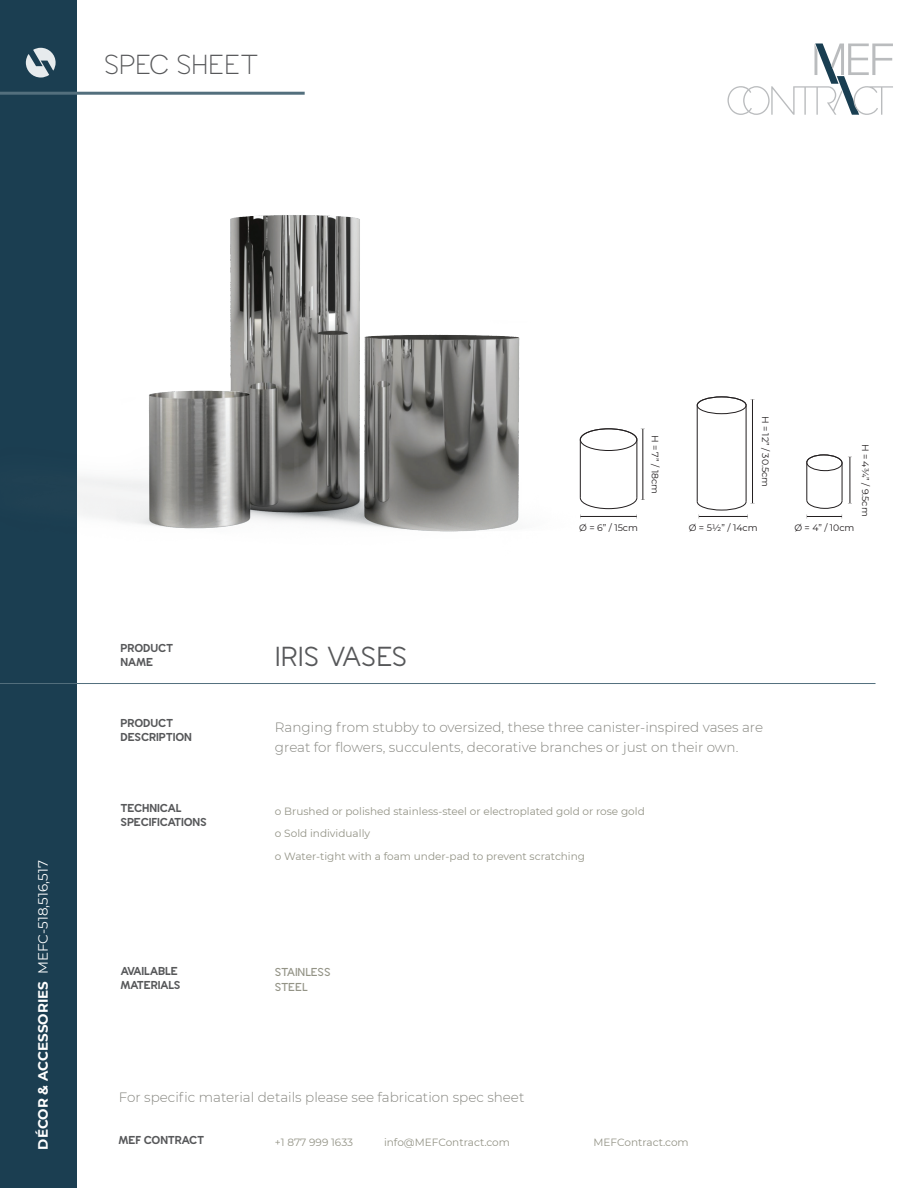
<style>
.page{position:relative;width:918px;height:1188px;background:#fff}
.page>*{position:absolute;margin:0;border:0;box-sizing:border-box;transform-origin:0 0}
.t1{font:300 28.65px "Wavehaus 42";letter-spacing:-.03em;color:#57585a}
.ProdName{font:28.65px "Wavehaus 66";letter-spacing:-.015em;color:#57585a}
.t2{font:300 13.5px/19.5px "Montserrat";color:#85857f}
.t3{font:700 13.5px "Montserrat";color:#fff}
.t4{font:700 12px/14.4px "Wavehaus 128";letter-spacing:-.015em;color:#57585a}
.t5{font:600 12px "Wavehaus 95";letter-spacing:-.02em;color:#939386}
.t6{font:10.5px "Montserrat";color:#939386}
.t7{font:9.3px "Montserrat";color:#231f20}
.s1{font-weight:400}
</style>
<div class="page">
<div style="left:0;top:0;width:77px;height:1188px;background:#1b3e51"></div>
<svg style="left:26px;top:48px;width:30px;height:30px"></svg>
<hr style="left:0;top:92px;width:305px;height:3px;background:#536f7d">
<hr style="left:0;top:683px;width:876px;height:1px;background:#536f7d">
<img style="left:77px;top:215px;width:514px;height:317px">
<hr style="left:806px;top:462px;width:1px;height:38px;background:#231f20">
<hr style="left:842px;top:463px;width:1px;height:38px;background:#231f20">
<div style="left:807px;top:455px;width:35px;height:16px;border:1px solid #231f20;border-radius:50%"></div>
<hr style="left:746px;top:405px;width:1px;height:97px;background:#231f20">
<hr style="left:697px;top:405px;width:1px;height:97px;background:#231f20">
<div style="left:697px;top:397px;width:49px;height:17px;border:1px solid #231f20;border-radius:50%"></div>
<div style="left:580px;top:429px;width:57px;height:22px;border:1px solid #231f20;border-radius:50%"></div>
<hr style="left:637px;top:440px;width:1px;height:58px;background:#231f20">
<hr style="left:580px;top:440px;width:1px;height:58px;background:#231f20">
<hr style="left:850px;top:457px;width:1px;height:46px;background:#231f20">
<svg style="left:806px;top:454px;width:46px;height:10px"></svg>
<hr style="left:752px;top:400px;width:1px;height:103px;background:#231f20">
<svg style="left:696px;top:396px;width:59px;height:10px"></svg>
<hr style="left:643px;top:429px;width:1px;height:71px;background:#231f20">
<svg style="left:580px;top:428px;width:65px;height:12px"></svg>
<svg style="left:580px;top:497px;width:65px;height:22px"></svg>
<svg style="left:696px;top:501px;width:59px;height:18px"></svg>
<svg style="left:806px;top:499px;width:46px;height:20px"></svg>
<svg style="left:727px;top:43px;width:166px;height:72px"></svg>
<h1 class="t1" style="left:104px;top:51px;width:156px">SPEC SHEET</h1>
<p class="t3" style="left:33px;top:1150px;width:291px;rotate:-90deg">DÉCOR &amp; ACCESSORIES <span class="s1">MEFC-518,516,517</span></p>
<p class="t7" style="left:662px;top:435px;width:61px;rotate:90deg">H = 7” / 18cm</p>
<p class="t7" style="left:772px;top:416px;width:73px;rotate:90deg">H = 12” / 30.5cm</p>
<p class="t7" style="left:872px;top:444px;width:74px;rotate:90deg">H = 4¾” / 9.5cm</p>
<p class="t7" style="left:579px;top:521px;width:60px">Ø = 6” / 15cm</p>
<p class="t7" style="left:689px;top:521px;width:71px">Ø = 5½” / 14cm</p>
<p class="t7" style="left:794px;top:521px;width:62px">Ø = 4” / 10cm</p>
<p class="t4" style="left:121px;top:641px;width:54px">PRODUCT<br>NAME</p>
<p class="ProdName" style="left:275px;top:643px;width:134px">IRIS VASES</p>
<p class="t4" style="left:121px;top:716px;width:73px">PRODUCT<br>DESCRIPTION</p>
<p class="t2" style="left:275px;top:717px;width:490px">Ranging from stubby to oversized, these three canister-inspired vases are great for flowers, succulents, decorative branches or just on their own.</p>
<p class="t4" style="left:121px;top:801px;width:88px">TECHNICAL<br>SPECIFICATIONS</p>
<p class="t6" style="left:275px;top:804px;width:371px">o Brushed or polished stainless-steel or electroplated gold or rose gold</p>
<p class="t6" style="left:275px;top:826px;width:97px">o Sold individually</p>
<p class="t6" style="left:275px;top:849px;width:312px">o Water-tight with a foam under-pad to prevent scratching</p>
<p class="t4" style="left:121px;top:964px;width:62px">AVAILABLE<br>MATERIALS</p>
<p class="t5" style="left:275px;top:966px;width:57px">STAINLESS</p>
<p class="t5" style="left:275px;top:981px;width:35px">STEEL</p>
<p class="t2" style="left:119px;top:1087px;width:407px">For specific material details please see fabrication spec sheet</p>
<p class="t4" style="left:119px;top:1133px;width:87px">MEF CONTRACT</p>
<p class="t6" style="left:275px;top:1135px;width:80px">+1 877 999 1633</p>
<p class="t6" style="left:384px;top:1135px;width:127px">info@MEFContract.com</p>
<p class="t6" style="left:594px;top:1135px;width:97px">MEFContract.com</p>
</div>
